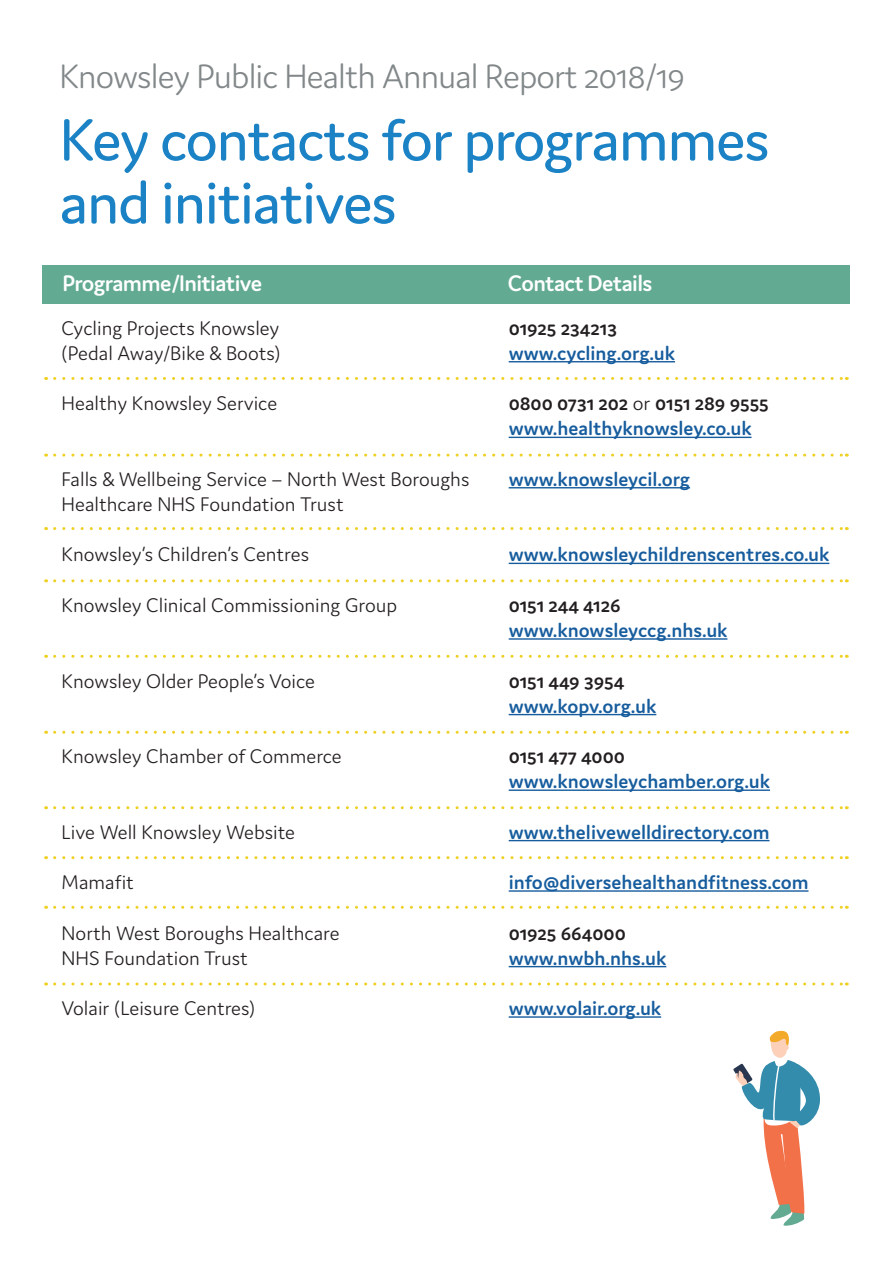
<style>
.page{position:relative;width:893px;height:1263px;background:#fff}
.page>*{position:absolute;margin:0;border:0;box-sizing:border-box;transform-origin:0 0}
.t1{font:63px/63px "Domus";letter-spacing:-.025em;color:#1b82c5}
.t2{font:300 36px "Domus";letter-spacing:-.025em;color:#828789}
.t3{font:600 24px "Domus";letter-spacing:-.025em;color:#fff}
.t4{font:300 21px "Domus";color:#231f20}
.t5{font:600 21px/25.2px "Domus";color:#175d9e}
.t6{font:600 21px "Domus";color:#231f20}
.s1{color:#231f20}
.s2{font-weight:300;color:#231f20}
</style>
<div class="page">
<hr style="left:509px;top:361px;width:166px;height:1px;background:#175d9e">
<hr style="left:509px;top:437px;width:242px;height:1px;background:#175d9e">
<hr style="left:509px;top:487px;width:181px;height:1px;background:#175d9e">
<hr style="left:509px;top:563px;width:320px;height:1px;background:#175d9e">
<hr style="left:509px;top:638px;width:218px;height:2px;background:#175d9e">
<hr style="left:509px;top:714px;width:147px;height:1px;background:#175d9e">
<hr style="left:509px;top:789px;width:261px;height:2px;background:#175d9e">
<hr style="left:509px;top:840px;width:260px;height:1px;background:#175d9e">
<hr style="left:509px;top:890px;width:299px;height:2px;background:#175d9e">
<hr style="left:509px;top:966px;width:157px;height:1px;background:#175d9e">
<hr style="left:509px;top:1016px;width:152px;height:2px;background:#175d9e">
<div style="left:43px;top:265px;width:807px;height:38px;background:#63aa92"></div>
<svg style="left:55px;top:377px;width:792px;height:3px"></svg>
<svg style="left:55px;top:454px;width:792px;height:3px"></svg>
<svg style="left:55px;top:527px;width:792px;height:3px"></svg>
<svg style="left:55px;top:579px;width:792px;height:3px"></svg>
<svg style="left:55px;top:655px;width:792px;height:3px"></svg>
<svg style="left:55px;top:731px;width:792px;height:3px"></svg>
<svg style="left:55px;top:806px;width:792px;height:3px"></svg>
<svg style="left:55px;top:856px;width:792px;height:3px"></svg>
<svg style="left:55px;top:906px;width:792px;height:3px"></svg>
<svg style="left:55px;top:982px;width:792px;height:3px"></svg>
<svg style="left:733px;top:1031px;width:87px;height:195px"></svg>
<h2 class="t2" style="left:60px;top:57px;width:627px">Knowsley Public Health Annual Report 2018/19</h2>
<h1 class="t1" style="left:60px;top:108px;width:712px">Key contacts for programmes and initiatives</h1>
<p class="t3" style="left:62px;top:270px;width:201px">Programme/Initiative</p>
<p class="t3" style="left:508px;top:270px;width:146px">Contact Details</p>
<p class="t4" style="left:62px;top:316px;width:219px">Cycling Projects Knowsley</p>
<p class="t6" style="left:509px;top:316px;width:110px">01925 234213</p>
<p class="t4" style="left:62px;top:342px;width:220px">(Pedal Away/Bike &amp; Boots)</p>
<p class="t5" style="left:509px;top:340px;width:168px">www.cycling.org.uk</p>
<p class="t4" style="left:62px;top:392px;width:217px">Healthy Knowsley Service</p>
<p class="t5" style="left:509px;top:391px;width:261px"><span class="s1">0800 0731 202</span> <span class="s2">or</span> <span class="s1">0151 289 9555 </span>www.healthyknowsley.co.uk</p>
<p class="t4" style="left:62px;top:468px;width:409px">Falls &amp; Wellbeing Service – North West Boroughs</p>
<p class="t5" style="left:509px;top:466px;width:183px">www.knowsleycil.org</p>
<p class="t4" style="left:62px;top:493px;width:284px">Healthcare NHS Foundation Trust</p>
<p class="t4" style="left:62px;top:543px;width:249px">Knowsley’s Children’s Centres</p>
<p class="t5" style="left:509px;top:542px;width:322px">www.knowsleychildrenscentres.co.uk</p>
<p class="t4" style="left:62px;top:594px;width:337px">Knowsley Clinical Commissioning Group</p>
<p class="t6" style="left:509px;top:593px;width:113px">0151 244 4126</p>
<p class="t5" style="left:509px;top:617px;width:220px">www.knowsleyccg.nhs.uk</p>
<p class="t4" style="left:62px;top:669px;width:255px">Knowsley Older People’s Voice</p>
<p class="t6" style="left:509px;top:669px;width:117px">0151 449 3954</p>
<p class="t5" style="left:509px;top:693px;width:149px">www.kopv.org.uk</p>
<p class="t4" style="left:62px;top:745px;width:282px">Knowsley Chamber of Commerce</p>
<p class="t6" style="left:509px;top:745px;width:118px">0151 477 4000</p>
<p class="t5" style="left:509px;top:769px;width:263px">www.knowsleychamber.org.uk</p>
<p class="t4" style="left:62px;top:820px;width:235px">Live Well Knowsley Website</p>
<p class="t5" style="left:509px;top:819px;width:262px">www.thelivewelldirectory.com</p>
<p class="t4" style="left:62px;top:871px;width:74px">Mamafit</p>
<p class="t5" style="left:509px;top:869px;width:301px">info@diversehealthandfitness.com</p>
<p class="t4" style="left:62px;top:921px;width:280px">North West Boroughs Healthcare</p>
<p class="t6" style="left:509px;top:921px;width:119px">01925 664000</p>
<p class="t4" style="left:62px;top:946px;width:188px">NHS Foundation Trust</p>
<p class="t5" style="left:509px;top:945px;width:159px">www.nwbh.nhs.uk</p>
<p class="t4" style="left:62px;top:997px;width:195px">Volair (Leisure Centres)</p>
<p class="t5" style="left:509px;top:995px;width:154px">www.volair.org.uk</p>
</div>
